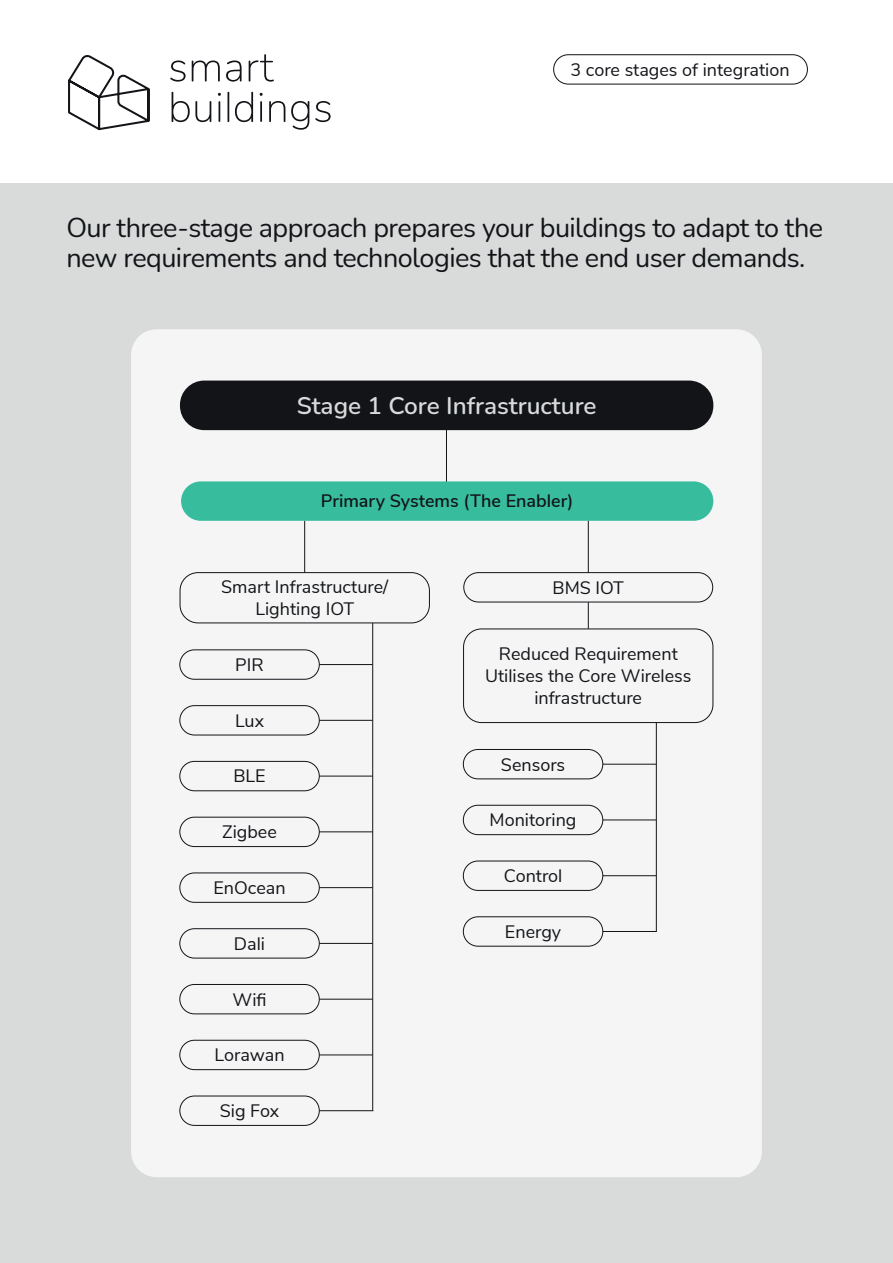
<style>
.page{position:relative;width:893px;height:1263px;background:#d8dbda}
.page>*{position:absolute;margin:0;border:0;box-sizing:border-box;transform-origin:0 0}
.t1{font:27px/30px "Nunito";letter-spacing:-.02em;color:#121418}
.t2{font:600 24.3px "Nunito";color:#d8dbda}
.t3{font:18px/21.6px "Nunito Sans";color:#121418;text-align:center}
.t4{font:600 18px "Nunito Sans";color:#121418}
</style>
<div class="page">
<div style="left:0;top:0;width:893px;height:183px;background:#fff"></div>
<div style="left:553px;top:54px;width:255px;height:31px;border:1px solid #121418;border-radius:15px"></div>
<svg style="left:68px;top:55px;width:82px;height:76px"></svg>
<svg style="left:170px;top:60px;width:16px;height:22px"></svg>
<svg style="left:192px;top:60px;width:28px;height:22px"></svg>
<svg style="left:226px;top:60px;width:16px;height:22px"></svg>
<svg style="left:249px;top:54px;width:25px;height:28px"></svg>
<svg style="left:172px;top:92px;width:39px;height:30px"></svg>
<svg style="left:218px;top:93px;width:3px;height:29px"></svg>
<hr style="left:227px;top:92px;width:2px;height:30px;background:#121418">
<svg style="left:235px;top:92px;width:18px;height:30px"></svg>
<hr style="left:260px;top:101px;width:2px;height:21px;background:#121418">
<svg style="left:269px;top:101px;width:16px;height:21px"></svg>
<svg style="left:291px;top:101px;width:18px;height:29px"></svg>
<svg style="left:315px;top:101px;width:16px;height:21px"></svg>
<div style="left:131px;top:329px;width:631px;height:848px;background:#f5f5f5;border-radius:26px"></div>
<div style="left:180px;top:572px;width:250px;height:51px;border:1px solid #121418;border-radius:18px"></div>
<div style="left:463px;top:628px;width:250px;height:95px;border:1px solid #121418;border-radius:18px"></div>
<div style="left:179px;top:649px;width:141px;height:31px;border:1px solid #121418;border-radius:15px"></div>
<div style="left:179px;top:705px;width:141px;height:30px;border:1px solid #121418;border-radius:15px"></div>
<div style="left:179px;top:761px;width:141px;height:30px;border:1px solid #121418;border-radius:15px"></div>
<div style="left:463px;top:749px;width:140px;height:30px;border:1px solid #121418;border-radius:15px"></div>
<div style="left:179px;top:817px;width:141px;height:30px;border:1px solid #121418;border-radius:15px"></div>
<div style="left:463px;top:805px;width:140px;height:30px;border:1px solid #121418;border-radius:15px"></div>
<div style="left:179px;top:872px;width:141px;height:31px;border:1px solid #121418;border-radius:15px"></div>
<div style="left:463px;top:860px;width:140px;height:31px;border:1px solid #121418;border-radius:15px"></div>
<div style="left:179px;top:928px;width:141px;height:30px;border:1px solid #121418;border-radius:15px"></div>
<div style="left:463px;top:916px;width:140px;height:31px;border:1px solid #121418;border-radius:15px"></div>
<div style="left:179px;top:984px;width:141px;height:30px;border:1px solid #121418;border-radius:15px"></div>
<div style="left:179px;top:1040px;width:141px;height:30px;border:1px solid #121418;border-radius:15px"></div>
<div style="left:179px;top:1095px;width:141px;height:31px;border:1px solid #121418;border-radius:15px"></div>
<div style="left:463px;top:572px;width:250px;height:30px;border:1px solid #121418;border-radius:15px"></div>
<hr style="left:446px;top:416px;width:1px;height:75px;background:#121418">
<hr style="left:304px;top:520px;width:1px;height:53px;background:#121418">
<hr style="left:319px;top:664px;width:54px;height:1px;background:#121418">
<hr style="left:603px;top:764px;width:53px;height:1px;background:#121418">
<hr style="left:603px;top:819px;width:53px;height:1px;background:#121418">
<hr style="left:603px;top:875px;width:53px;height:1px;background:#121418">
<hr style="left:603px;top:931px;width:54px;height:1px;background:#121418">
<hr style="left:319px;top:720px;width:54px;height:1px;background:#121418">
<hr style="left:319px;top:776px;width:54px;height:1px;background:#121418">
<hr style="left:319px;top:831px;width:54px;height:1px;background:#121418">
<hr style="left:319px;top:887px;width:54px;height:1px;background:#121418">
<hr style="left:319px;top:943px;width:54px;height:1px;background:#121418">
<hr style="left:319px;top:999px;width:54px;height:1px;background:#121418">
<hr style="left:319px;top:1054px;width:54px;height:1px;background:#121418">
<hr style="left:319px;top:1110px;width:54px;height:1px;background:#121418">
<hr style="left:372px;top:623px;width:1px;height:488px;background:#121418">
<hr style="left:656px;top:723px;width:1px;height:208px;background:#121418">
<hr style="left:588px;top:520px;width:1px;height:53px;background:#121418">
<svg style="left:588px;top:602px;width:1px;height:27px"></svg>
<div style="left:180px;top:381px;width:533px;height:49px;background:#121418;border-radius:24px"></div>
<div style="left:181px;top:481px;width:532px;height:40px;background:#37bd9e;border-radius:20px"></div>
<p class="t3" style="left:570px;top:57px;width:221px">3 core stages of integration</p>
<h1 class="t1" style="left:66px;top:212px;width:758px">Our three-stage approach prepares your buildings to adapt to the new requirements and technologies that the end user demands.</h1>
<h2 class="t2" style="left:297px;top:388px;width:301px">Stage 1 Core Infrastructure</h2>
<p class="t4" style="left:321px;top:488px;width:254px">Primary Systems (The Enabler)</p>
<p class="t3" style="left:221px;top:575px;width:169px">Smart Infrastructure/<br>Lighting IOT</p>
<p class="t3" style="left:235px;top:653px;width:30px">PIR</p>
<p class="t3" style="left:235px;top:708px;width:30px">Lux</p>
<p class="t3" style="left:233px;top:764px;width:34px">BLE</p>
<p class="t3" style="left:222px;top:820px;width:56px">Zigbee</p>
<p class="t3" style="left:213px;top:876px;width:74px">EnOcean</p>
<p class="t3" style="left:234px;top:931px;width:33px">Dali</p>
<p class="t3" style="left:233px;top:987px;width:36px">Wifi</p>
<p class="t3" style="left:214px;top:1043px;width:72px">Lorawan</p>
<p class="t3" style="left:220px;top:1099px;width:61px">Sig Fox</p>
<p class="t3" style="left:553px;top:575px;width:73px">BMS IOT</p>
<p class="t3" style="left:485px;top:642px;width:208px">Reduced Requirement<br>Utilises the Core Wireless infrastructure</p>
<p class="t3" style="left:501px;top:752px;width:66px">Sensors</p>
<p class="t3" style="left:490px;top:808px;width:88px">Monitoring</p>
<p class="t3" style="left:504px;top:864px;width:60px">Control</p>
<p class="t3" style="left:505px;top:920px;width:58px">Energy</p>
</div>
